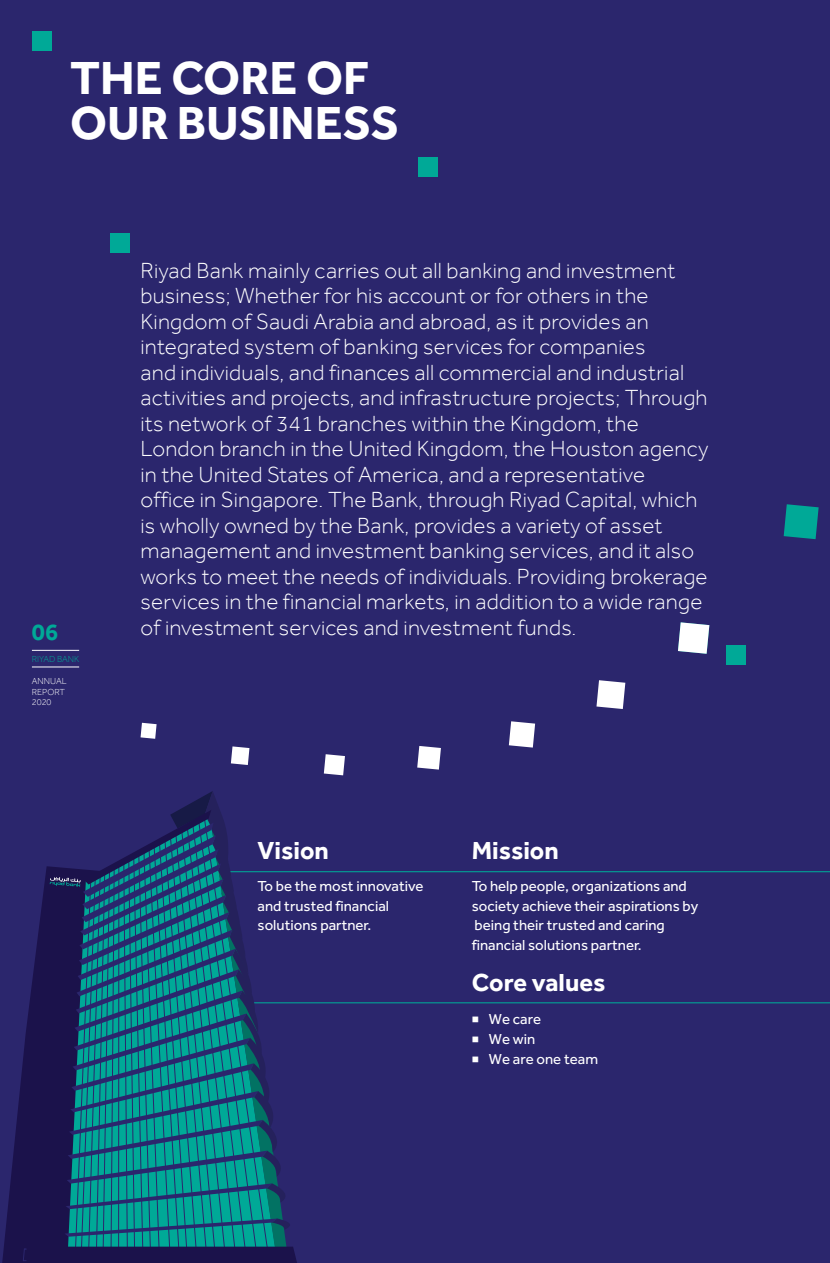
<style>
.page{position:relative;width:830px;height:1263px;background:#fff}
.page>*{position:absolute;margin:0;border:0;box-sizing:border-box;transform-origin:0 0}
.t1{font:700 48px/45px "Effra";color:#fff}
.t2{font:700 25.5px "Effra";color:#fff}
.t3{font:700 24px "Effra";color:#00a997}
.t4{font:300 22.5px/25.5px "Effra";letter-spacing:.01em;color:#fff}
.t5{font:15px/19.5px "Effra";color:#fff}
.t6{font:300 9px/10.8px "Effra";color:#fff}
.t7{font:300 9px "Effra";color:#00a997}
</style>
<div class="page">
<div style="left:0;top:0;width:829px;height:1263px;background:#2b266d"></div>
<div style="left:32px;top:32px;width:19px;height:19px;background:#00a997"></div>
<div style="left:418px;top:158px;width:19px;height:19px;background:#00a997"></div>
<hr style="left:179px;top:871px;width:650px;height:1px;background:#00a997">
<hr style="left:177px;top:1002px;width:652px;height:1px;background:#00a997">
<svg style="left:2px;top:791px;width:295px;height:472px"></svg>
<div style="left:111px;top:233px;width:19px;height:19px;background:#00a997"></div>
<div style="left:726px;top:646px;width:19px;height:19px;background:#00a997"></div>
<svg style="left:140px;top:723px;width:16px;height:16px"></svg>
<svg style="left:231px;top:746px;width:18px;height:19px"></svg>
<svg style="left:323px;top:754px;width:22px;height:21px"></svg>
<svg style="left:417px;top:746px;width:23px;height:24px"></svg>
<svg style="left:508px;top:721px;width:27px;height:26px"></svg>
<svg style="left:596px;top:680px;width:29px;height:29px"></svg>
<svg style="left:678px;top:622px;width:31px;height:32px"></svg>
<svg style="left:783px;top:504px;width:35px;height:35px"></svg>
<svg style="left:829px;top:720px;width:1px;height:12px"></svg>
<hr style="left:32px;top:667px;width:47px;height:1px;background:#fff">
<hr style="left:32px;top:650px;width:47px;height:1px;background:#fff">
<h1 class="t1" style="left:70px;top:54px;width:330px">THE CORE OF<br>OUR BUSINESS</h1>
<p class="t3" style="left:32px;top:617px;width:28px">06</p>
<p class="t4" style="left:140px;top:257px;width:569px">Riyad Bank mainly carries out all banking and investment business; Whether for his account or for others in the Kingdom of Saudi Arabia and abroad, as it provides an integrated system of banking services for companies<br>and individuals, and finances all commercial and industrial activities and projects, and infrastructure projects; Through its network of 341 branches within the Kingdom, the London branch in the United Kingdom, the Houston agency in the United States of America, and a representative<br>office in Singapore. The Bank, through Riyad Capital, which is wholly owned by the Bank, provides a variety of asset management and investment banking services, and it also works to meet the needs of individuals. Providing brokerage services in the financial markets, in addition to a wide range of investment services and investment funds.</p>
<p class="t7" style="left:32px;top:653px;width:49px">RIYAD BANK</p>
<p class="t6" style="left:32px;top:675px;width:36px">ANNUAL<br>REPORT<br>2020</p>
<p class="t2" style="left:257px;top:835px;width:73px">Vision</p>
<p class="t5" style="left:257px;top:876px;width:167px">To be the most innovative and trusted financial solutions partner.</p>
<p class="t2" style="left:471px;top:835px;width:88px">Mission</p>
<p class="t5" style="left:471px;top:876px;width:228px">To help people, organizations and society achieve their aspirations by being their trusted and caring financial solutions partner.</p>
<p class="t2" style="left:471px;top:967px;width:135px">Core values</p>
<p class="t5" style="left:488px;top:1008px;width:111px;line-height:20px">We care<br>We win<br>We are one team</p>
</div>
